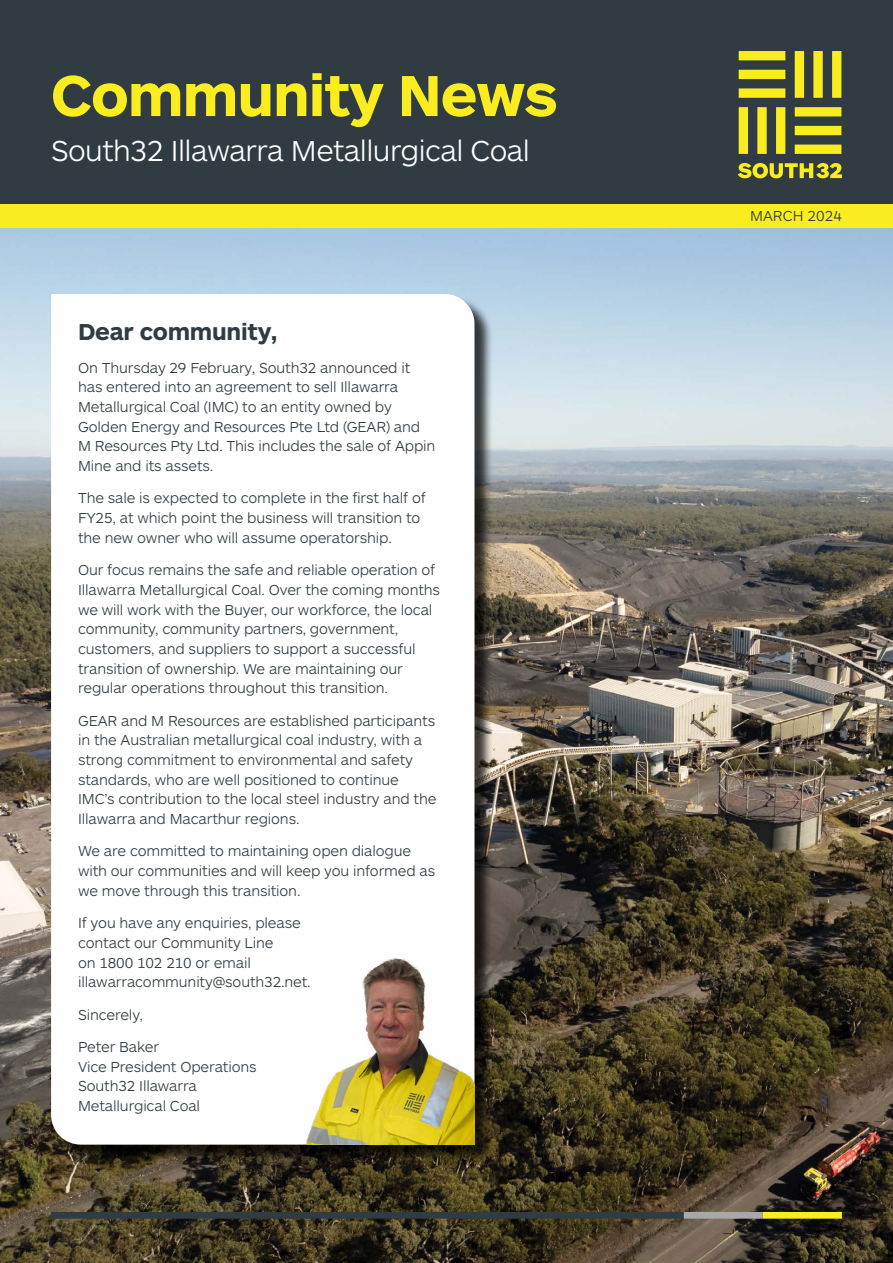
<style>
.page{position:relative;width:893px;height:1263px;background:#fff}
.page>*{position:absolute;margin:0;border:0;box-sizing:border-box;transform-origin:0 0}
.t1{font:700 60px "ARS Maquette";letter-spacing:-.02em;color:#f9ed20}
.t2{font:300 30px "ARS Maquette";letter-spacing:-.02em;color:#fff}
.t3{font:700 24px "ARS Maquette";letter-spacing:-.01em;color:#303c42}
.t4{font:300 15px/19.6px "ARS Maquette";letter-spacing:-.01em;color:#303c42}
</style>
<div class="page">
<img style="left:0;top:227px;width:893px;height:1036px">
<div style="left:51px;top:1212px;width:633px;height:6px;background:#303c42"></div>
<div style="left:684px;top:1212px;width:79px;height:6px;background:#a7a8a9"></div>
<div style="left:763px;top:1212px;width:79px;height:6px;background:#f9ed20"></div>
<div style="left:53px;top:296px;width:440px;height:867px;background:#000;opacity:.75"></div>
<svg style="left:51px;top:294px;width:423px;height:851px"></svg>
<img style="left:281px;top:949px;width:193px;height:196px">
<div style="left:0;top:0;width:893px;height:206px;background:#303c42"></div>
<svg style="left:738px;top:51px;width:104px;height:127px"></svg>
<div style="left:0;top:204px;width:893px;height:23px;background:#f9ed20"></div>
<h1 class="t1" style="left:51px;top:73px;width:508px">Community News</h1>
<h2 class="t2" style="left:51px;top:139px;width:480px">South32 Illawarra Metallurgical Coal</h2>
<h3 class="t3" style="left:78px;top:323px;width:201px">Dear community,</h3>
<p class="t4" style="left:78px;top:359px;width:359px">On Thursday 29 February, South32 announced it has entered into an agreement to sell Illawarra Metallurgical Coal (IMC) to an entity owned by Golden Energy and Resources Pte Ltd (GEAR) and M Resources Pty Ltd. This includes the sale of Appin Mine and its assets.</p>
<p class="t4" style="left:78px;top:489px;width:349px">The sale is expected to complete in the first half of<br>FY25, at which point the business will transition to the new owner who will assume operatorship.</p>
<p class="t4" style="left:78px;top:561px;width:364px">Our focus remains the safe and reliable operation of Illawarra Metallurgical Coal. Over the coming months we will work with the Buyer, our workforce, the local community, community partners, government, customers, and suppliers to support a successful transition of ownership. We are maintaining our regular operations throughout this transition.</p>
<p class="t4" style="left:78px;top:712px;width:360px">GEAR and M Resources are established participants in the Australian metallurgical coal industry, with a strong commitment to environmental and safety standards, who are well positioned to continue IMC’s contribution to the local steel industry and the Illawarra and Macarthur regions.</p>
<p class="t4" style="left:78px;top:842px;width:359px">We are committed to maintaining open dialogue with our communities and will keep you informed as we move through this transition.</p>
<p class="t4" style="left:78px;top:914px;width:234px">If you have any enquiries, please contact our Community Line<br>on 1800 102 210 or email illawarracommunity@south32.net.</p>
<p class="t4" style="left:78px;top:999px;width:83px;line-height:32.4px">Sincerely,<br>Peter Baker</p>
<p class="t4" style="left:78px;top:1058px;width:180px">Vice President Operations<br>South32 Illawarra<br>Metallurgical Coal</p>
<p class="t4" style="left:750px;top:207px;width:93px">MARCH 2024</p>
</div>
